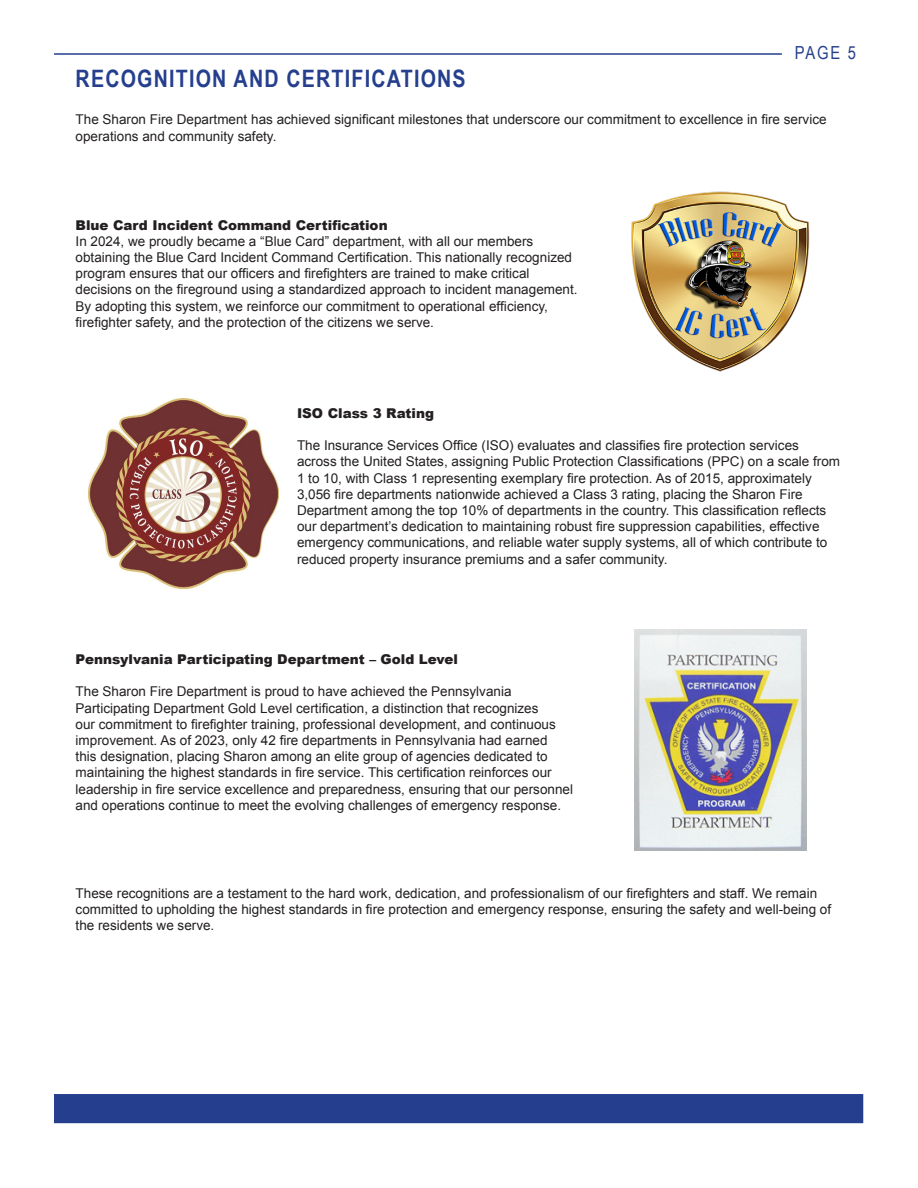
<style>
.page{position:relative;width:918px;height:1188px;background:#fff}
.page>*{position:absolute;margin:0;border:0;box-sizing:border-box;transform-origin:0 0}
.t1{font:700 24px "Arial Narrow";letter-spacing:.05em;color:#253f8e}
.t2{font:18px "Arial Narrow";color:#253f8e}
.t3{font:13.5px/16.2px "Arial";color:#231f20}
.t4{font:900 13.5px "Arial";color:#231f20}
</style>
<div class="page">
<hr style="left:54px;top:53px;width:728px;height:2px;background:#253f8e">
<div style="left:54px;top:1094px;width:809px;height:29px;background:#253f8e"></div>
<img style="left:631px;top:191px;width:179px;height:181px">
<img style="left:89px;top:399px;width:189px;height:189px">
<img style="left:634px;top:629px;width:172px;height:221px">
<p class="t2" style="left:795px;top:39px;width:63px">PAGE 5</p>
<p class="t1" style="left:76px;top:61px;width:392px">RECOGNITION AND CERTIFICATIONS</p>
<p class="t3" style="left:76px;top:112px;width:753px">The Sharon Fire Department has achieved significant milestones that underscore our commitment to excellence in fire service operations and community safety.</p>
<p class="t4" style="left:76px;top:215px;width:314px">Blue Card Incident Command Certification</p>
<p class="t3" style="left:76px;top:233px;width:504px">In 2024, we proudly became a “Blue Card” department, with all our members obtaining the Blue Card Incident Command Certification. This nationally recognized program ensures that our officers and firefighters are trained to make critical decisions on the fireground using a standardized approach to incident management.<br>By adopting this system, we reinforce our commitment to operational efficiency, firefighter safety, and the protection of the citizens we serve.</p>
<p class="t4" style="left:297px;top:403px;width:139px">ISO Class 3 Rating</p>
<p class="t3" style="left:297px;top:437px;width:545px">The Insurance Services Office (ISO) evaluates and classifies fire protection services across the United States, assigning Public Protection Classifications (PPC) on a scale from 1 to 10, with Class 1 representing exemplary fire protection. As of 2015, approximately 3,056 fire departments nationwide achieved a Class 3 rating, placing the Sharon Fire Department among the top 10% of departments in the country. This classification reflects our department’s dedication to maintaining robust fire suppression capabilities, effective emergency communications, and reliable water supply systems, all of which contribute to reduced property insurance premiums and a safer community.</p>
<p class="t4" style="left:76px;top:649px;width:384px">Pennsylvania Participating Department – Gold Level</p>
<p class="t3" style="left:76px;top:684px;width:499px">The Sharon Fire Department is proud to have achieved the Pennsylvania Participating Department Gold Level certification, a distinction that recognizes<br>our commitment to firefighter training, professional development, and continuous improvement. As of 2023, only 42 fire departments in Pennsylvania had earned<br>this designation, placing Sharon among an elite group of agencies dedicated to maintaining the highest standards in fire service. This certification reinforces our leadership in fire service excellence and preparedness, ensuring that our personnel and operations continue to meet the evolving challenges of emergency response.</p>
<p class="t3" style="left:76px;top:885px;width:757px">These recognitions are a testament to the hard work, dedication, and professionalism of our firefighters and staff. We remain committed to upholding the highest standards in fire protection and emergency response, ensuring the safety and well-being of the residents we serve.</p>
</div>
